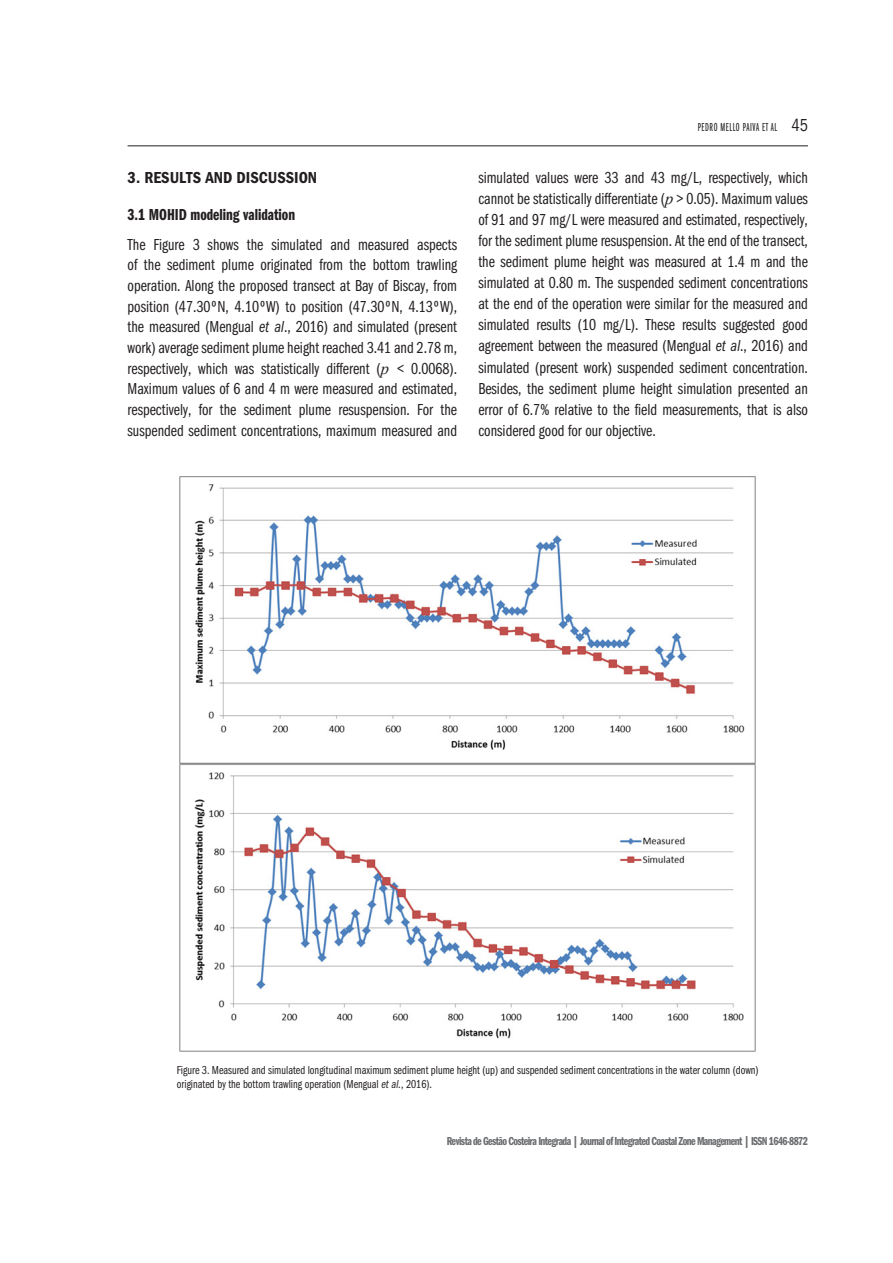
<style>
.page{position:relative;width:893px;height:1263px;background:#fff}
.page>*{position:absolute;margin:0;border:0;box-sizing:border-box;transform-origin:0 0}
.Corpo{font:16.5px/21.1px "ITC Franklin Gothic Std Bk Cp";color:#231f20;text-align:justify}
._1_1{font:16.5px "ITC Franklin Gothic Std Dm Cp";color:#231f20}
._1{font:16.5px "ITC Franklin Gothic Std Dm Cd";color:#231f20}
.Legenda{font:12px/14.4px "ITC Franklin Gothic Std Bk Cp";color:#231f20}
.t1{font:12px "ITC Franklin Gothic Std Dm Cp";letter-spacing:-.05em;color:#6c6d70}
.t2{font:12px "ITC Franklin Gothic Std Bk X Cp";letter-spacing:.05em;color:#231f20;scale:.9 1}
.s1{font-family:"ITC Franklin Gothic Std Bk Cp It"}
.s2{font-family:"Times New Roman";font-style:italic}
.s3{font-family:"ITC Franklin Gothic Std";font-stretch:condensed;font-size:18px}
</style>
<div class="page">
<hr style="left:128px;top:145px;width:680px;height:1px;background:#231f20">
<img style="left:179px;top:476px;width:577px;height:576px">
<p class="_1" style="left:128px;top:168px;width:191px">3. RESULTS AND DISCUSSION</p>
<p class="_1_1" style="left:128px;top:206px;width:169px">3.1 MOHID modeling validation</p>
<p class="Corpo" style="left:128px;top:234px;width:331px;line-height:20.7px">The Figure 3 shows the simulated and measured aspects of the sediment plume originated from the bottom trawling operation. Along the proposed transect at Bay of Biscay, from position (47.30ºN, 4.10ºW) to position (47.30ºN, 4.13ºW), the measured (Mengual <span class="s1">et al</span>., 2016) and simulated (present work) average sediment plume height reached 3.41 and 2.78 m, respectively, which was statistically different (<span class="s2">p</span> &lt; 0.0068).<br>Maximum values of 6 and 4 m were measured and estimated, respectively, for the sediment plume resuspension. For the suspended sediment concentrations, maximum measured and</p>
<p class="t2" style="left:698px;top:121px;width:10px">PEDRO</p>
<p class="t2" style="left:720px;top:121px;width:99px">MELLO PAIVA ET AL <span class="s3">45</span></p>
<p class="Corpo" style="left:478px;top:167px;width:331px">simulated values were 33 and 43 mg/L, respectively, which cannot be statistically differentiate (<span class="s2">p</span> &gt; 0.05). Maximum values of 91 and 97 mg/L were measured and estimated, respectively, for the sediment plume resuspension. At the end of the transect, the sediment plume height was measured at 1.4 m and the simulated at 0.80 m. The suspended sediment concentrations at the end of the operation were similar for the measured and simulated results (10 mg/L). These results suggested good agreement between the measured (Mengual <span class="s1">et al</span>., 2016) and simulated (present work) suspended sediment concentration.<br>Besides, the sediment plume height simulation presented an error of 6.7% relative to the field measurements, that is also considered good for our objective.</p>
<p class="Legenda" style="left:177px;top:1063px;width:583px">Figure 3. Measured and simulated longitudinal maximum sediment plume height (up) and suspended sediment concentrations in the water column (down) originated by the bottom trawling operation (Mengual <span class="s1">et al.</span>, 2016).</p>
<p class="t1" style="left:447px;top:1134px;width:363px">Revista de Gestão Costeira Integrada | Journal of Integrated Coastal Zone Management | ISSN 1646-8872</p>
</div>
